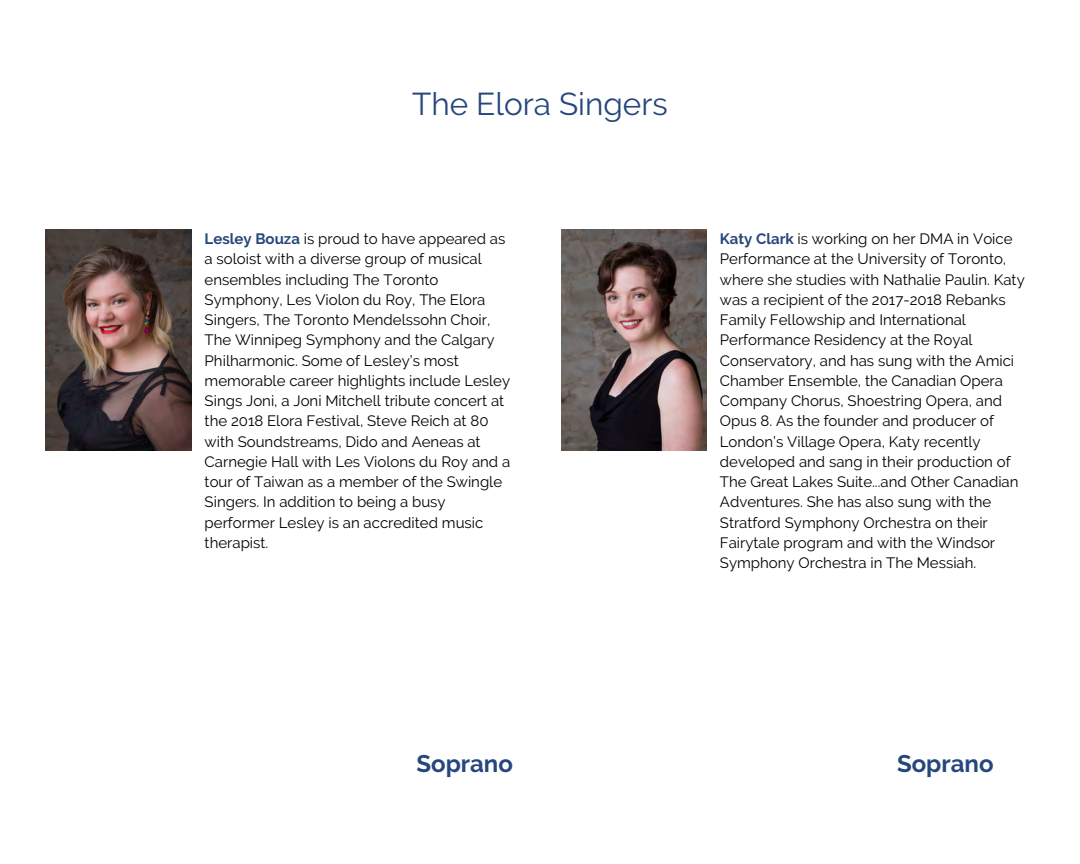
<style>
.page{position:relative;width:1080px;height:864px;background:#fff}
.page>*{position:absolute;margin:0;border:0;box-sizing:border-box;transform-origin:0 0}
.t1{font:31.5px "Raleway";color:#26477c}
.t2{font:700 24px "Raleway";color:#26477c}
.t3{font:15px/20.2px "Raleway";color:#000}
.s1{font-weight:700;color:#26477c}
</style>
<div class="page">
<img style="left:46px;top:230px;width:145px;height:220px">
<img style="left:561px;top:230px;width:145px;height:220px">
<h1 class="t1" style="left:412px;top:85px;width:257px">The Elora Singers</h1>
<p class="t3" style="left:205px;top:229px;width:307px"><span class="s1">Lesley Bouza</span> is proud to have appeared as a soloist with a diverse group of musical ensembles including The Toronto Symphony, Les Violon du Roy, The Elora Singers, The Toronto Mendelssohn Choir, The Winnipeg Symphony and the Calgary Philharmonic. Some of Lesley’s most memorable career highlights include Lesley Sings Joni, a Joni Mitchell tribute concert at the 2018 Elora Festival, Steve Reich at 80 with Soundstreams, Dido and Aeneas at Carnegie Hall with Les Violons du Roy and a tour of Taiwan as a member of the Swingle Singers. In addition to being a busy performer Lesley is an accredited music therapist.</p>
<p class="t3" style="left:720px;top:229px;width:306px"><span class="s1">Katy Clark</span> is working on her DMA in Voice Performance at the University of Toronto, where she studies with Nathalie Paulin. Katy was a recipient of the 2017-2018 Rebanks Family Fellowship and International Performance Residency at the Royal Conservatory, and has sung with the Amici Chamber Ensemble, the Canadian Opera Company Chorus, Shoestring Opera, and Opus 8. As the founder and producer of London’s Village Opera, Katy recently developed and sang in their production of The Great Lakes Suite...and Other Canadian Adventures. She has also sung with the Stratford Symphony Orchestra on their Fairytale program and with the Windsor Symphony Orchestra in The Messiah.</p>
<h2 class="t2" style="left:416px;top:750px;width:98px">Soprano</h2>
<h2 class="t2" style="left:897px;top:750px;width:98px">Soprano</h2>
</div>
